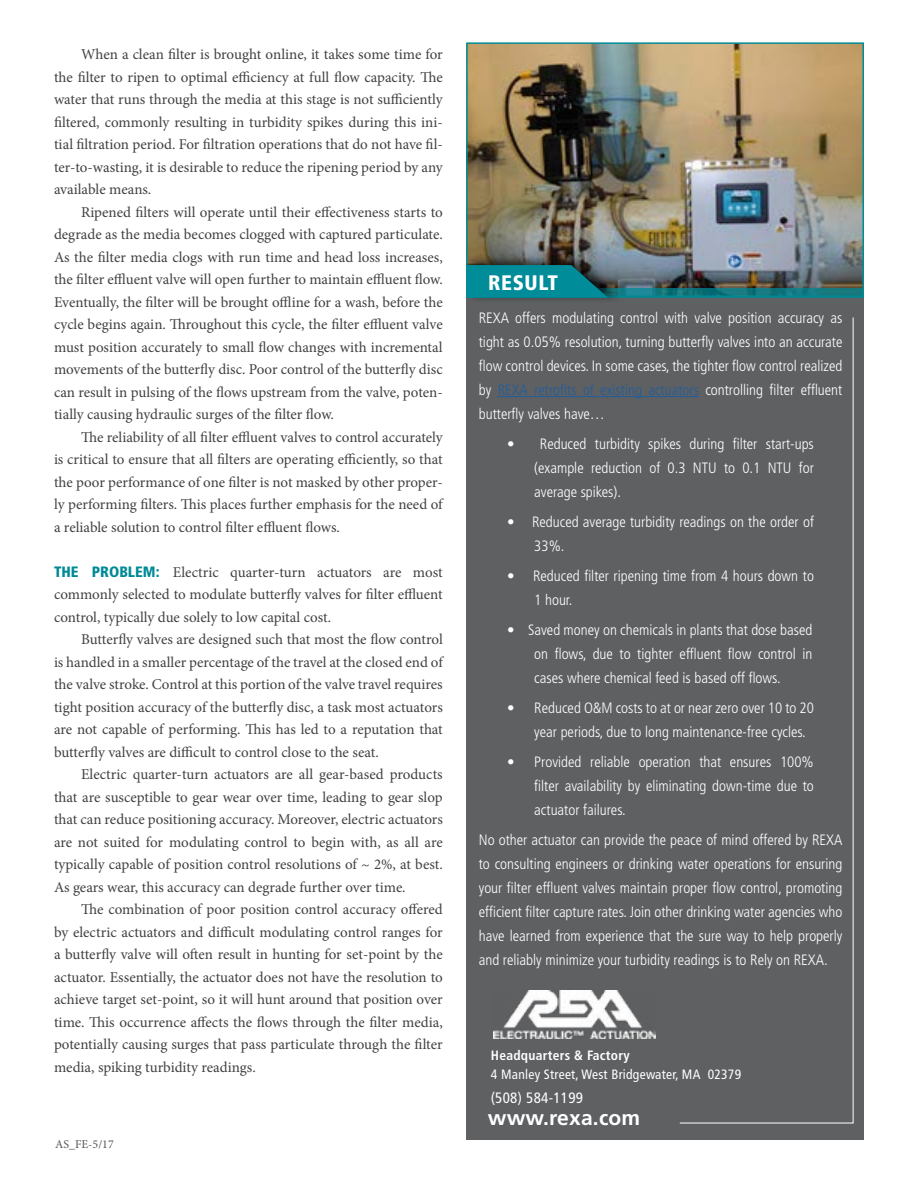
<style>
.page{position:relative;width:918px;height:1188px;background:#fff}
.page>*{position:absolute;margin:0;border:0;box-sizing:border-box;transform-origin:0 0}
.t1{font:700 21px "Frutiger LT Std";letter-spacing:.01em;color:#fff}
.t2{font:900 condensed 21px "Frutiger LT Std";letter-spacing:.03em;color:#fff}
.t3{font:15px/22.5px "Minion Pro";color:#414042;text-align:justify}
.t4{font:300 condensed 15px/24px "Frutiger LT Std";color:#fff;text-align:justify}
.t5{font:condensed 15px "Frutiger LT Std";letter-spacing:.02em;color:#fff}
.t6{font:condensed 13.5px "Frutiger LT Std";letter-spacing:.02em;color:#fff}
.t7{font:700 condensed 13.5px "Frutiger LT Std";letter-spacing:.02em;color:#fff}
.t8{font:12px "Minion Pro";color:#52575a}
.s1{font-family:"Frutiger LT Std";font-weight:900;font-stretch:condensed;color:#008996}
.s2{color:#215e9e}
</style>
<div class="page">
<div style="left:466px;top:297px;width:398px;height:843px;background:#5f6062"></div>
<img style="left:468px;top:44px;width:394px;height:245px">
<svg style="left:623px;top:289px;width:241px;height:9px;background:#117b84"></svg>
<div style="left:465px;top:255px;width:158px;height:49px;background:#000;opacity:.63"></div>
<svg style="left:466px;top:265px;width:142px;height:33px;background:#07828e"></svg>
<hr style="left:498px;top:396px;width:201px;height:1px;background:#215e9e">
<img style="left:493px;top:990px;width:163px;height:48px">
<svg style="left:679px;top:317px;width:175px;height:807px"></svg>
<p class="t3" style="left:54px;top:43px;width:390px;text-indent:27px">When a clean filter is brought online, it takes some time for the filter to ripen to optimal efficiency at full flow capacity. The water that runs through the media at this stage is not sufficiently filtered, commonly resulting in turbidity spikes during this ini&shy;tial filtration period. For filtration operations that do not have fil&shy;ter-to-wasting, it is desirable to reduce the ripening period by any available means.</p>
<p class="t3" style="left:54px;top:201px;width:390px;text-indent:27px">Ripened filters will operate until their effectiveness starts to degrade as the media becomes clogged with captured particulate.<br>As the filter media clogs with run time and head loss increases, the filter effluent valve will open further to maintain effluent flow.<br>Eventually, the filter will be brought offline for a wash, before the cycle begins again. Throughout this cycle, the filter effluent valve must position accurately to small flow changes with incremental movements of the butterfly disc. Poor control of the butterfly disc can result in pulsing of the flows upstream from the valve, poten&shy;tially causing hydraulic surges of the filter flow.</p>
<p class="t3" style="left:54px;top:426px;width:390px;text-indent:27px">The reliability of all filter effluent valves to control accurately is critical to ensure that all filters are operating efficiently, so that the poor performance of one filter is not masked by other proper&shy;ly performing filters. This places further emphasis for the need of a reliable solution to control filter effluent flows.</p>
<p class="t3" style="left:54px;top:561px;width:390px"><span class="s1">THE PROBLEM:</span> Electric quarter-turn actuators are most commonly selected to modulate butterfly valves for filter effluent control, typically due solely to low capital cost.</p>
<p class="t3" style="left:54px;top:628px;width:390px;text-indent:27px">Butterfly valves are designed such that most the flow control is handled in a smaller percentage of the travel at the closed end of the valve stroke. Control at this portion of the valve travel requires tight position accuracy of the butterfly disc, a task most actuators are not capable of performing. This has led to a reputation that butterfly valves are difficult to control close to the seat.</p>
<p class="t3" style="left:54px;top:763px;width:390px;text-indent:27px">Electric quarter-turn actuators are all gear-based products that are susceptible to gear wear over time, leading to gear slop that can reduce positioning accuracy. Moreover, electric actuators are not suited for modulating control to begin with, as all are typically capable of position control resolutions of ~ 2%, at best.<br>As gears wear, this accuracy can degrade further over time.</p>
<p class="t3" style="left:54px;top:898px;width:390px;text-indent:27px">The combination of poor position control accuracy offered by electric actuators and difficult modulating control ranges for a butterfly valve will often result in hunting for set-point by the actuator. Essentially, the actuator does not have the resolution to achieve target set-point, so it will hunt around that position over time. This occurrence affects the flows through the filter media, potentially causing surges that pass particulate through the filter media, spiking turbidity readings.</p>
<p class="t8" style="left:55px;top:1136px;width:60px">AS_FE-5/17</p>
<h1 class="t2" style="left:488px;top:270px;width:72px">RESULT</h1>
<p class="t4" style="left:479px;top:306px;width:365px">REXA offers modulating control with valve position accuracy as tight as 0.05% resolution, turning butterfly valves into an accurate flow control devices. In some cases, the tighter flow control realized by <span class="s2">REXA retrofits of existing actuators</span> controlling filter effluent butterfly valves have…</p>
<p class="t4" style="left:534px;top:432px;width:281px;text-indent:-27px">• Reduced turbidity spikes during filter start-ups (example reduction of 0.3 NTU to 0.1 NTU for average spikes).</p>
<p class="t4" style="left:534px;top:510px;width:281px;text-indent:-27px">• Reduced average turbidity readings on the order of<br>33%.</p>
<p class="t4" style="left:534px;top:564px;width:281px;text-indent:-27px">• Reduced filter ripening time from 4 hours down to<br>1 hour.</p>
<p class="t4" style="left:534px;top:618px;width:280px;text-indent:-27px">• Saved money on chemicals in plants that dose based on flows, due to tighter effluent flow control in cases where chemical feed is based off flows.</p>
<p class="t4" style="left:534px;top:696px;width:281px;text-indent:-27px">• Reduced O&amp;M costs to at or near zero over 10 to 20 year periods, due to long maintenance-free cycles.</p>
<p class="t4" style="left:534px;top:750px;width:281px;text-indent:-27px">• Provided reliable operation that ensures 100% filter availability by eliminating down-time due to actuator failures.</p>
<p class="t4" style="left:479px;top:828px;width:365px">No other actuator can provide the peace of mind offered by REXA to consulting engineers or drinking water operations for ensuring your filter effluent valves maintain proper flow control, promoting efficient filter capture rates. Join other drinking water agencies who have learned from experience that the sure way to help properly and reliably minimize your turbidity readings is to Rely on REXA.</p>
<p class="t7" style="left:491px;top:1047px;width:140px">Headquarters &amp; Factory</p>
<p class="t6" style="left:491px;top:1067px;width:252px">4 Manley Street, West Bridgewater, MA 02379</p>
<p class="t5" style="left:491px;top:1090px;width:94px">(508) 584-1199</p>
<h1 class="t1" style="left:488px;top:1106px;width:154px">www.rexa.com</h1>
</div>
